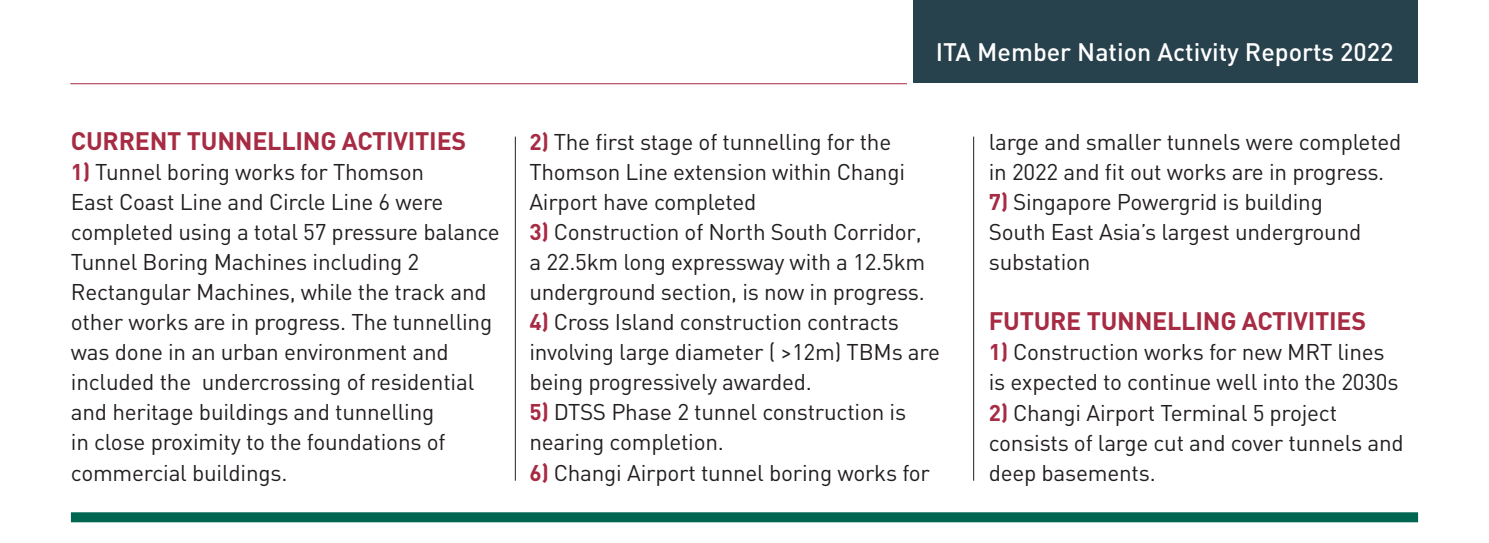
<style>
.page{position:relative;width:1489px;height:543px;background:#fff}
.page>*{position:absolute;margin:0;border:0;box-sizing:border-box;transform-origin:0 0}
.t1{font:700 25px "DIN";letter-spacing:-.01em;color:#a62b43}
.t2{font:500 25px "DIN";color:#fff}
.t3{font:22.5px/30px "DIN";letter-spacing:-.01em;color:#231f20}
.s1{font-weight:700;color:#a62b43}
</style>
<div class="page">
<div style="left:912px;top:0;width:505px;height:83px;background:#27414d"></div>
<hr style="left:70px;top:83px;width:836px;height:1px;background:#a62b43">
<hr style="left:515px;top:136px;width:1px;height:344px;background:#231f20">
<hr style="left:973px;top:136px;width:1px;height:344px;background:#231f20">
<div style="left:71px;top:512px;width:1346px;height:10px;background:#006651"></div>
<p class="t1" style="left:71px;top:125px;width:397px">CURRENT TUNNELLING ACTIVITIES</p>
<p class="t3" style="left:71px;top:156px;width:430px"><span class="s1">1)</span> Tunnel boring works for Thomson<br>East Coast Line and Circle Line 6 were completed using a total 57 pressure balance Tunnel Boring Machines including 2<br>Rectangular Machines, while the track and other works are in progress. The tunnelling was done in an urban environment and included the undercrossing of residential and heritage buildings and tunnelling<br>in close proximity to the foundations of commercial buildings.</p>
<p class="t2" style="left:935px;top:36px;width:459px">ITA Member Nation Activity Reports 2022</p>
<p class="t3" style="left:529px;top:126px;width:377px"><span class="s1">2)</span> The first stage of tunnelling for the<br>Thomson Line extension within Changi<br>Airport have completed</p>
<p class="t3" style="left:529px;top:216px;width:397px"><span class="s1">3)</span> Construction of North South Corridor, a 22.5km long expressway with a 12.5km underground section, is now in progress.</p>
<p class="t3" style="left:529px;top:306px;width:412px"><span class="s1">4)</span> Cross Island construction contracts involving large diameter ( &gt;12m) TBMs are being progressively awarded.</p>
<p class="t3" style="left:529px;top:396px;width:378px"><span class="s1">5)</span> DTSS Phase 2 tunnel construction is nearing completion.</p>
<p class="t3" style="left:529px;top:456px;width:402px"><span class="s1">6)</span> Changi Airport tunnel boring works for</p>
<p class="t3" style="left:988px;top:126px;width:414px">large and smaller tunnels were completed in 2022 and fit out works are in progress.</p>
<p class="t3" style="left:988px;top:186px;width:374px"><span class="s1">7)</span> Singapore Powergrid is building<br>South East Asia’s largest underground substation</p>
<p class="t1" style="left:988px;top:305px;width:379px">FUTURE TUNNELLING ACTIVITIES</p>
<p class="t3" style="left:988px;top:336px;width:411px"><span class="s1">1)</span> Construction works for new MRT lines is expected to continue well into the 2030s</p>
<p class="t3" style="left:988px;top:396px;width:416px"><span class="s1">2)</span> Changi Airport Terminal 5 project consists of large cut and cover tunnels and deep basements.</p>
</div>
